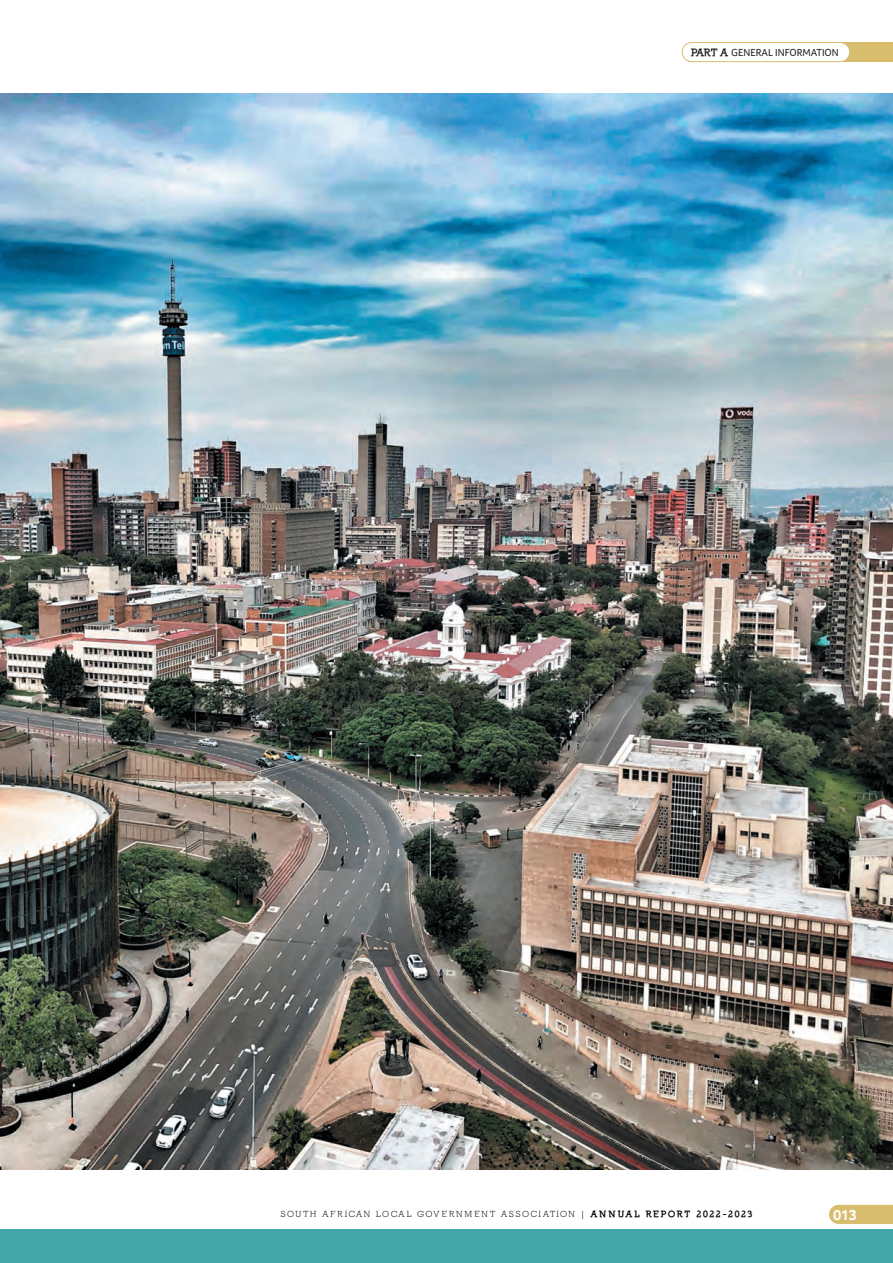
<style>
.page{position:relative;width:893px;height:1263px;background:#fff}
.page>*{position:absolute;margin:0;border:0;box-sizing:border-box;transform-origin:0 0}
.t1{font:700 15px "Foco";color:#fff}
.t2{font:10.5px "Foco";color:#231f20}
.t3{font:9px "Nilland";letter-spacing:.2em;color:#000}
.s1{font-family:"Nilland";font-weight:900}
.s2{font-weight:900}
</style>
<div class="page">
<div style="left:778px;top:42px;width:115px;height:20px;background:#d8bd6e"></div>
<svg style="left:829px;top:1205px;width:64px;height:19px"></svg>
<div style="left:0;top:1230px;width:893px;height:33px;background:#43a7aa"></div>
<div style="left:682px;top:43px;width:168px;height:19px;background:#fff;border-radius:10px"></div>
<div style="left:682px;top:42px;width:168px;height:20px;border:1px solid #d8bd6e;border-radius:10px"></div>
<img style="left:0;top:94px;width:893px;height:1075px">
<p class="t2" style="left:692px;top:45px;width:149px"><span class="s1">PART A</span> GENERAL INFORMATION</p>
<p class="t3" style="left:281px;top:1209px;width:473px">SOUTH AFRICAN LOCAL GOVERNMENT ASSOCIATION | <span class="s2">ANNUAL REPORT 2022-2023</span></p>
<h1 class="t1" style="left:833px;top:1205px;width:26px">013</h1>
</div>
